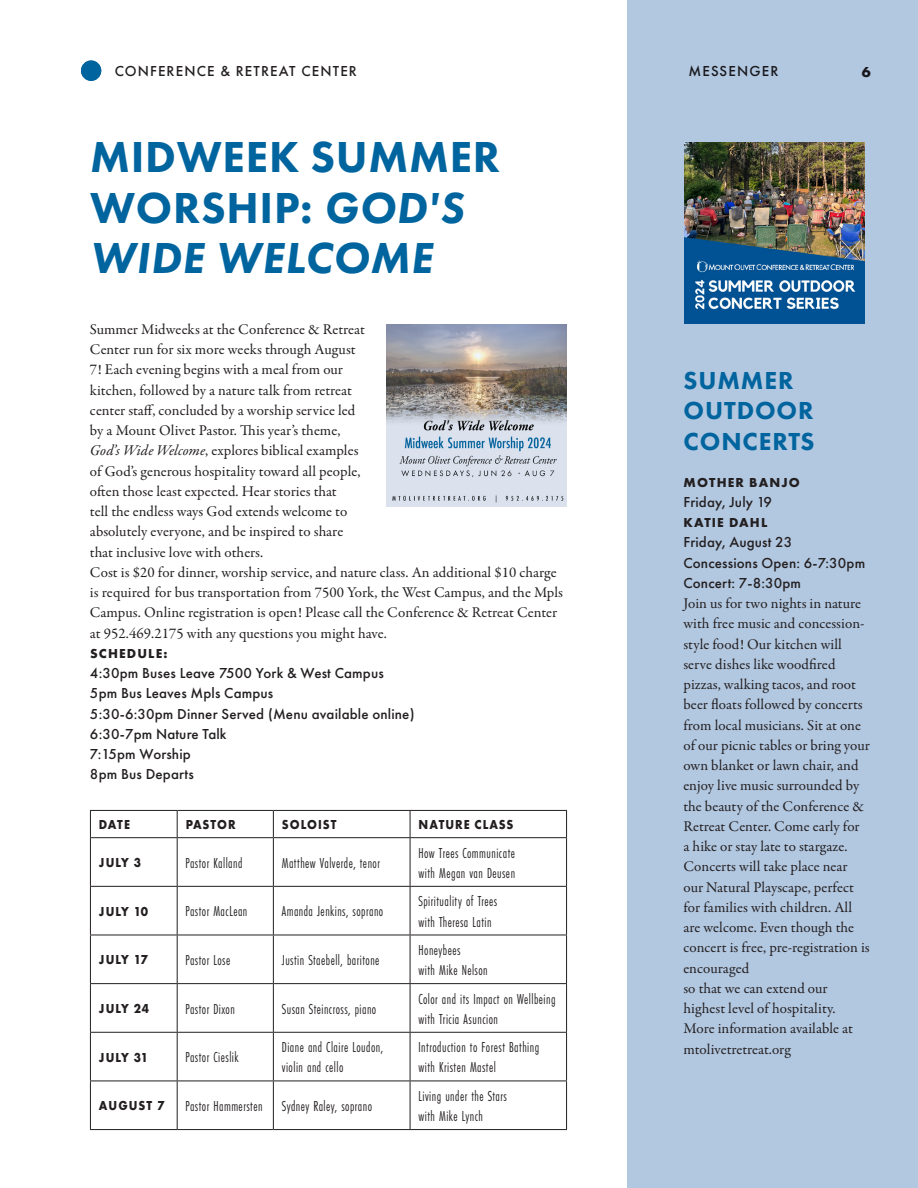
<style>
.page{position:relative;width:918px;height:1188px;background:#fff}
.page>*{position:absolute;margin:0;border:0;box-sizing:border-box;transform-origin:0 0}
.t1{font:800 45px/50.7px "Futura PT";letter-spacing:.015em;color:#00649e}
.t2{font:800 25.5px/30.3px "Futura PT";letter-spacing:.035em;color:#00649e}
.t3{font:15px/20.2px "Garamond Premr Pro";letter-spacing:.005em;color:#231f20}
.BODY{font:15px/20.2px "Futura PT Cond";letter-spacing:.035em;color:#231f20;scale:.9 1}
.t4{font:500 15px "Futura PT";letter-spacing:.01em;color:#231f20}
.t5{font:500 15px "Futura PT";letter-spacing:.075em;color:#231f20}
.t6{font:700 15px "Futura PT";color:#231f20}
.BODY-2{font:700 13.5px "Futura PT";letter-spacing:.085em;color:#231f20;scale:.9 1}
.BODY-3{font:700 13.5px "Futura PT";letter-spacing:.085em;color:#231f20}
.s1{font-style:italic}
</style>
<div class="page">
<div style="left:628px;top:0;width:290px;height:1188px;background:#b2c7e0"></div>
<svg style="left:81px;top:60px;width:20px;height:21px"></svg>
<div style="left:81px;top:61px;width:20px;height:20px;background:#00649e;border-radius:50%"></div>
<svg style="left:91px;top:811px;width:475px;height:318px"></svg>
<hr style="left:177px;top:837px;width:96px;height:1px;background:#231f20">
<hr style="left:273px;top:837px;width:137px;height:1px;background:#231f20">
<hr style="left:273px;top:838px;width:1px;height:48px;background:#231f20">
<hr style="left:410px;top:837px;width:157px;height:1px;background:#231f20">
<hr style="left:410px;top:838px;width:1px;height:48px;background:#231f20">
<hr style="left:566px;top:838px;width:1px;height:48px;background:#231f20">
<hr style="left:177px;top:886px;width:96px;height:1px;background:#231f20">
<hr style="left:273px;top:886px;width:137px;height:1px;background:#231f20">
<hr style="left:273px;top:887px;width:1px;height:48px;background:#231f20">
<hr style="left:410px;top:886px;width:157px;height:1px;background:#231f20">
<hr style="left:410px;top:887px;width:1px;height:48px;background:#231f20">
<hr style="left:566px;top:887px;width:1px;height:48px;background:#231f20">
<hr style="left:177px;top:935px;width:96px;height:1px;background:#231f20">
<hr style="left:273px;top:935px;width:137px;height:1px;background:#231f20">
<hr style="left:273px;top:935px;width:1px;height:48px;background:#231f20">
<hr style="left:410px;top:935px;width:157px;height:1px;background:#231f20">
<hr style="left:410px;top:935px;width:1px;height:48px;background:#231f20">
<hr style="left:566px;top:935px;width:1px;height:48px;background:#231f20">
<hr style="left:177px;top:983px;width:96px;height:1px;background:#231f20">
<hr style="left:273px;top:983px;width:137px;height:1px;background:#231f20">
<hr style="left:273px;top:984px;width:1px;height:48px;background:#231f20">
<hr style="left:410px;top:983px;width:157px;height:1px;background:#231f20">
<hr style="left:410px;top:984px;width:1px;height:48px;background:#231f20">
<hr style="left:566px;top:984px;width:1px;height:48px;background:#231f20">
<hr style="left:177px;top:1032px;width:96px;height:1px;background:#231f20">
<hr style="left:273px;top:1032px;width:137px;height:1px;background:#231f20">
<hr style="left:273px;top:1033px;width:1px;height:47px;background:#231f20">
<hr style="left:410px;top:1032px;width:157px;height:1px;background:#231f20">
<hr style="left:410px;top:1033px;width:1px;height:47px;background:#231f20">
<hr style="left:566px;top:1033px;width:1px;height:47px;background:#231f20">
<hr style="left:177px;top:1080px;width:96px;height:1px;background:#231f20">
<hr style="left:273px;top:1080px;width:137px;height:1px;background:#231f20">
<hr style="left:273px;top:1081px;width:1px;height:48px;background:#231f20">
<hr style="left:410px;top:1080px;width:157px;height:1px;background:#231f20">
<hr style="left:410px;top:1081px;width:1px;height:48px;background:#231f20">
<hr style="left:566px;top:1081px;width:1px;height:48px;background:#231f20">
<hr style="left:177px;top:1129px;width:96px;height:1px;background:#231f20">
<hr style="left:273px;top:1129px;width:137px;height:1px;background:#231f20">
<hr style="left:410px;top:1129px;width:157px;height:1px;background:#231f20">
<hr style="left:90px;top:810px;width:87px;height:1px;background:#231f20">
<svg style="left:90px;top:811px;width:1px;height:26px"></svg>
<hr style="left:177px;top:810px;width:96px;height:1px;background:#231f20">
<svg style="left:177px;top:811px;width:1px;height:26px"></svg>
<hr style="left:273px;top:810px;width:137px;height:1px;background:#231f20">
<svg style="left:273px;top:811px;width:1px;height:26px"></svg>
<hr style="left:410px;top:810px;width:157px;height:1px;background:#231f20">
<svg style="left:410px;top:811px;width:1px;height:26px"></svg>
<svg style="left:566px;top:811px;width:1px;height:26px"></svg>
<hr style="left:90px;top:837px;width:87px;height:1px;background:#231f20">
<hr style="left:90px;top:838px;width:1px;height:48px;background:#231f20">
<hr style="left:177px;top:838px;width:1px;height:48px;background:#231f20">
<hr style="left:90px;top:886px;width:87px;height:1px;background:#231f20">
<hr style="left:90px;top:887px;width:1px;height:48px;background:#231f20">
<hr style="left:177px;top:887px;width:1px;height:48px;background:#231f20">
<hr style="left:90px;top:935px;width:87px;height:1px;background:#231f20">
<hr style="left:90px;top:935px;width:1px;height:48px;background:#231f20">
<hr style="left:177px;top:935px;width:1px;height:48px;background:#231f20">
<hr style="left:90px;top:983px;width:87px;height:1px;background:#231f20">
<hr style="left:90px;top:984px;width:1px;height:48px;background:#231f20">
<hr style="left:177px;top:984px;width:1px;height:48px;background:#231f20">
<hr style="left:90px;top:1032px;width:87px;height:1px;background:#231f20">
<hr style="left:90px;top:1033px;width:1px;height:47px;background:#231f20">
<hr style="left:177px;top:1033px;width:1px;height:47px;background:#231f20">
<hr style="left:90px;top:1080px;width:87px;height:1px;background:#231f20">
<hr style="left:90px;top:1081px;width:1px;height:48px;background:#231f20">
<hr style="left:177px;top:1081px;width:1px;height:48px;background:#231f20">
<hr style="left:90px;top:1129px;width:87px;height:1px;background:#231f20">
<img style="left:387px;top:324px;width:180px;height:182px">
<img style="left:685px;top:142px;width:180px;height:182px">
<p class="t5" style="left:115px;top:62px;width:244px">CONFERENCE &amp; RETREAT CENTER</p>
<p class="t1" style="left:90px;top:131px;width:412px">MIDWEEK SUMMER<br>WORSHIP: <span class="s1">GOD'S<br>WIDE WELCOME</span></p>
<p class="t3" style="left:90px;top:319px;width:276px">Summer Midweeks at the Conference &amp; Retreat Center run for six more weeks through August 7! Each evening begins with a meal from our kitchen, followed by a nature talk from retreat center staff, concluded by a worship service led by a Mount Olivet Pastor. This year’s theme, <span class="s1">God’s Wide Welcome</span>, explores biblical examples of God’s generous hospitality toward all people, often those least expected. Hear stories that<br>tell the endless ways God extends welcome to absolutely everyone, and be inspired to share that inclusive love with others.</p>
<p class="t3" style="left:90px;top:562px;width:475px">Cost is $20 for dinner, worship service, and nature class. An additional $10 charge is required for bus transportation from 7500 York, the West Campus, and the Mpls Campus. Online registration is open! Please call the Conference &amp; Retreat Center at 952.469.2175 with any questions you might have.</p>
<p class="BODY-3" style="left:90px;top:645px;width:79px">SCHEDULE:</p>
<p class="t4" style="left:90px;top:664px;width:295px">4:30pm Buses Leave 7500 York &amp; West Campus</p>
<p class="t4" style="left:90px;top:684px;width:185px">5pm Bus Leaves Mpls Campus</p>
<p class="t4" style="left:90px;top:705px;width:326px">5:30-6:30pm Dinner Served (Menu available online)</p>
<p class="t4" style="left:90px;top:725px;width:138px">6:30-7pm Nature Talk</p>
<p class="t4" style="left:90px;top:745px;width:102px">7:15pm Worship</p>
<p class="t4" style="left:90px;top:765px;width:105px">8pm Bus Departs</p>
<p class="BODY-2" style="left:99px;top:816px;width:36px">DATE</p>
<p class="BODY-2" style="left:186px;top:816px;width:57px">PASTOR</p>
<p class="BODY-2" style="left:282px;top:816px;width:62px">SOLOIST</p>
<p class="BODY-2" style="left:419px;top:816px;width:107px">NATURE CLASS</p>
<p class="BODY-2" style="left:99px;top:854px;width:48px">JULY 3</p>
<p class="BODY" style="left:186px;top:853px;width:65px">Pastor Kalland</p>
<p class="BODY" style="left:282px;top:853px;width:111px">Matthew Valverde, tenor</p>
<p class="BODY" style="left:419px;top:843px;width:109px">How Trees Communicate with Megan van Deusen</p>
<p class="BODY-2" style="left:99px;top:903px;width:56px">JULY 10</p>
<p class="BODY" style="left:186px;top:901px;width:70px">Pastor MacLean</p>
<p class="BODY" style="left:282px;top:901px;width:114px">Amanda Jenkins, soprano</p>
<p class="BODY" style="left:419px;top:891px;width:89px">Spirituality of Trees with Theresa Latin</p>
<p class="BODY-2" style="left:99px;top:951px;width:56px">JULY 17</p>
<p class="BODY" style="left:186px;top:950px;width:51px">Pastor Lose</p>
<p class="BODY" style="left:282px;top:950px;width:110px">Justin Staebell, baritone</p>
<p class="BODY" style="left:419px;top:940px;width:78px">Honeybees<br>with Mike Nelson</p>
<p class="BODY-2" style="left:99px;top:1000px;width:57px">JULY 24</p>
<p class="BODY" style="left:186px;top:999px;width:56px">Pastor Dixon</p>
<p class="BODY" style="left:282px;top:999px;width:106px">Susan Steincross, piano</p>
<p class="BODY" style="left:419px;top:988px;width:154px">Color and its Impact on Wellbeing with Tricia Asuncion</p>
<p class="BODY-2" style="left:99px;top:1049px;width:56px">JULY 31</p>
<p class="BODY" style="left:186px;top:1047px;width:60px">Pastor Cieslik</p>
<p class="BODY" style="left:282px;top:1037px;width:114px">Diane and Claire Loudon, violin and cello</p>
<p class="BODY" style="left:419px;top:1037px;width:136px">Introduction to Forest Bathing with Kristen Mastel</p>
<p class="BODY-2" style="left:99px;top:1097px;width:74px">AUGUST 7</p>
<p class="BODY" style="left:186px;top:1096px;width:87px">Pastor Hammersten</p>
<p class="BODY" style="left:282px;top:1096px;width:102px">Sydney Raley, soprano</p>
<p class="BODY" style="left:419px;top:1086px;width:100px">Living under the Stars with Mike Lynch</p>
<p class="t5" style="left:688px;top:62px;width:91px">MESSENGER</p>
<p class="t6" style="left:862px;top:62px;width:10px">6</p>
<p class="t2" style="left:684px;top:365px;width:132px">SUMMER<br>OUTDOOR<br>CONCERTS</p>
<p class="BODY-3" style="left:684px;top:473px;width:118px">MOTHER BANJO</p>
<p class="t4" style="left:683px;top:493px;width:90px">Friday, July 19</p>
<p class="BODY-3" style="left:684px;top:514px;width:85px">KATIE DAHL</p>
<p class="t4" style="left:683px;top:533px;width:111px">Friday, August 23</p>
<p class="t4" style="left:683px;top:554px;width:183px">Concessions Open: 6-7:30pm</p>
<p class="t4" style="left:683px;top:574px;width:119px">Concert: 7-8:30pm</p>
<p class="t3" style="left:683px;top:594px;width:188px">Join us for two nights in nature with free music and concession&shy;style food! Our kitchen will serve dishes like woodfired pizzas, walking tacos, and root beer floats followed by concerts from local musicians. Sit at one of our picnic tables or bring your own blanket or lawn chair, and enjoy live music surrounded by the beauty of the Conference &amp;<br>Retreat Center. Come early for<br>a hike or stay late to stargaze.<br>Concerts will take place near our Natural Playscape, perfect for families with children. All are welcome. Even though the concert is free, pre-registration is encouraged<br>so that we can extend our highest level of hospitality.<br>More information available at mtolivetretreat.org</p>
</div>
